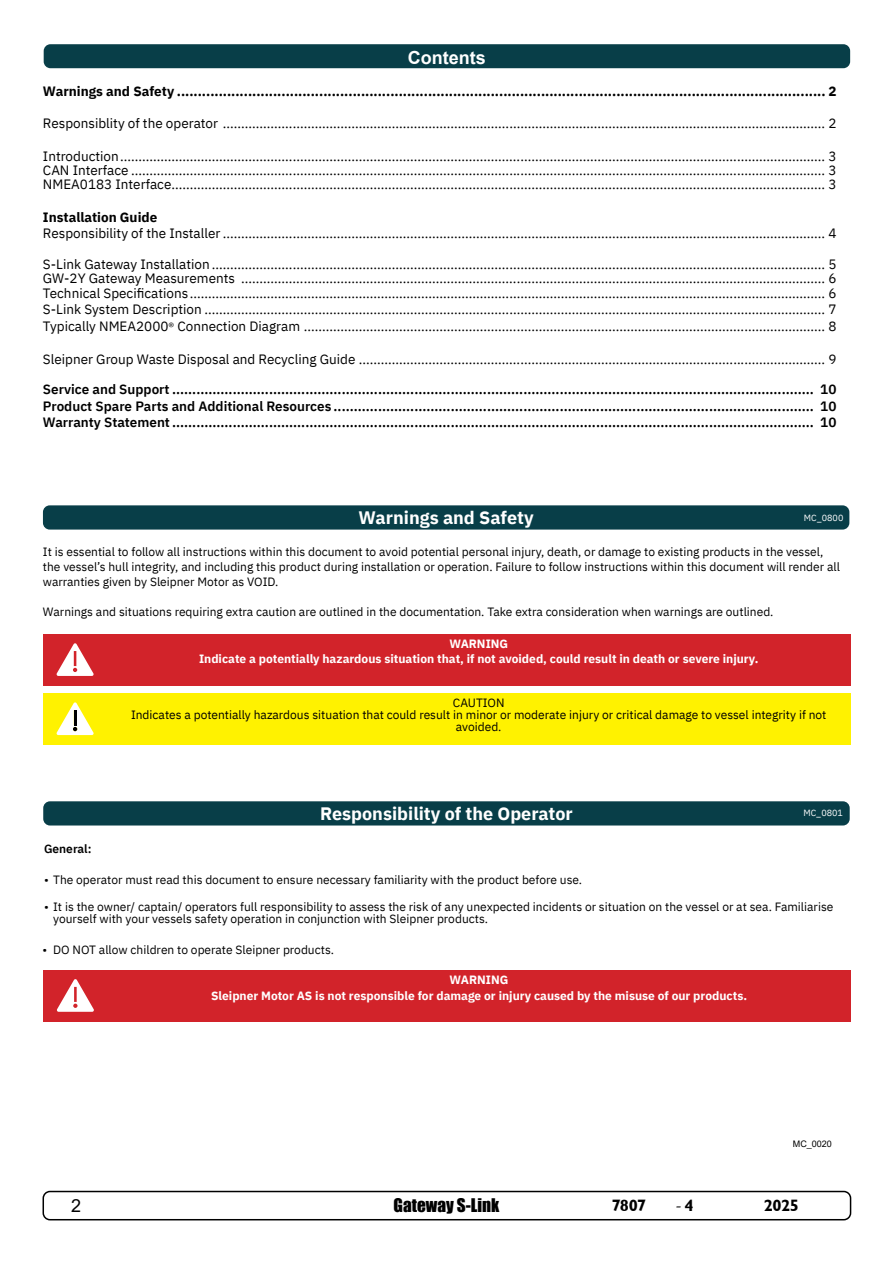
<style>
.page{position:relative;width:893px;height:1263px;background:#fff}
.page>*{position:absolute;margin:0;border:0;box-sizing:border-box;transform-origin:0 0}
.t1{font:700 18px "IBM Plex Sans";color:#fff}
.t2{font:700 18px "Arial";color:#fff}
.t3{font:18px "Minion Pro";color:#000}
.t4{font:18px "Arial";color:#000}
.t5{font:17.25px "Impact";color:#000}
.t6{font:16.5px "Garrison Sans BOLD";letter-spacing:-.03em;color:#000}
.dots_TOC{font:13.5px/14.2px "IBM Plex Sans";color:#000;text-align:justify}
.dots_TOC-2{font:600 13.5px "IBM Plex Sans";color:#000}
.dots_TOC-3{font:700 13.5px "IBM Plex Sans";color:#000}
.t7{font:12px/12px "IBM Plex Sans";color:#000}
.t8{font:700 12px/15px "IBM Plex Sans";color:#fff;text-align:center}
.t9{font:600 12px "IBM Plex Sans";color:#000}
.t10{font:9px "IBM Plex Sans";color:#fff}
.t11{font:9px "Arial";color:#000}
.s1{font-size:12px}
.s2{font-family:"Garrison Sans BOLD";font-size:16.5px}
</style>
<div class="page">
<div style="left:43px;top:634px;width:808px;height:51px;background:#d2232a"></div>
<div style="left:43px;top:693px;width:808px;height:51px;background:#fff200"></div>
<div style="left:43px;top:505px;width:806px;height:25px;background:#083e48;border-radius:7px"></div>
<svg style="left:56px;top:643px;width:38px;height:33px"></svg>
<svg style="left:56px;top:702px;width:38px;height:33px"></svg>
<div style="left:43px;top:801px;width:807px;height:24px;background:#083e48;border-radius:7px"></div>
<div style="left:43px;top:970px;width:808px;height:51px;background:#d2232a"></div>
<svg style="left:57px;top:979px;width:37px;height:33px"></svg>
<div style="left:43px;top:1191px;width:808px;height:29px;border:2px solid #000;border-radius:7px"></div>
<div style="left:44px;top:44px;width:806px;height:24px;background:#083e48;border-radius:7px"></div>
<p class="t2" style="left:408px;top:45px;width:79px">Contents</p>
<p class="dots_TOC-3" style="left:43px;top:80px;width:795px">Warnings and Safety ........................................................................................................................................................... 2</p>
<p class="dots_TOC" style="left:43px;top:115px;width:795px">Responsiblity of the operator .................................................................................................................................................................... 2</p>
<p class="dots_TOC" style="left:43px;top:148px;width:795px">Introduction................................................................................................................................................................................................ 3<br>CAN Interface ............................................................................................................................................................................................. 3<br>NMEA0183 Interface.................................................................................................................................................................................. 3</p>
<p class="dots_TOC-3" style="left:43px;top:207px;width:116px">Installation Guide</p>
<p class="dots_TOC" style="left:43px;top:225px;width:795px">Responsibility of the Installer .................................................................................................................................................................... 4</p>
<p class="dots_TOC" style="left:43px;top:256px;width:795px">S-Link Gateway Installation ....................................................................................................................................................................... 5<br>GW-2Y Gateway Measurements ............................................................................................................................................................... 6<br>Technical Specifications............................................................................................................................................................................. 6</p>
<p class="dots_TOC" style="left:43px;top:301px;width:795px">S-Link System Description ......................................................................................................................................................................... 7</p>
<p class="dots_TOC" style="left:43px;top:318px;width:795px">Typically NMEA2000<span class="s1">®</span> Connection Diagram .............................................................................................................................................. 8</p>
<p class="dots_TOC" style="left:43px;top:351px;width:795px">Sleipner Group Waste Disposal and Recycling Guide ............................................................................................................................... 9</p>
<p class="dots_TOC-2" style="left:43px;top:379px;width:795px">Service and Support ............................................................................................................................................................... 10</p>
<p class="dots_TOC-2" style="left:43px;top:395px;width:795px">Product Spare Parts and Additional Resources ....................................................................................................................... 10</p>
<p class="dots_TOC-2" style="left:43px;top:412px;width:795px">Warranty Statement ............................................................................................................................................................... 10</p>
<p class="t1" style="left:359px;top:503px;width:177px">Warnings and Safety</p>
<p class="t7" style="left:43px;top:543px;width:798px;line-height:15px">It is essential to follow all instructions within this document to avoid potential personal injury, death, or damage to existing products in the vessel, the vessel’s hull integrity, and including this product during installation or operation. Failure to follow instructions within this document will render all warranties given by Sleipner Motor as VOID.</p>
<p class="t7" style="left:43px;top:605px;width:732px">Warnings and situations requiring extra caution are outlined in the documentation. Take extra consideration when warnings are outlined.</p>
<p class="t10" style="left:804px;top:511px;width:41px">MC_0800</p>
<p class="t8" style="left:199px;top:635px;width:561px">WARNING<br>Indicate a potentially hazardous situation that, if not avoided, could result in death or severe injury.</p>
<p class="t7" style="left:131px;top:696px;width:697px;text-align:center">CAUTION<br>Indicates a potentially hazardous situation that could result in minor or moderate injury or critical damage to vessel integrity if not avoided.</p>
<p class="t1" style="left:320px;top:799px;width:254px">Responsibility of the Operator</p>
<p class="t10" style="left:803px;top:806px;width:41px">MC_0801</p>
<p class="t9" style="left:44px;top:839px;width:49px">General:</p>
<p class="t7" style="left:44px;top:872px;width:540px">• The operator must read this document to ensure necessary familiarity with the product before use.</p>
<p class="t7" style="left:53px;top:899px;width:782px;text-indent:-9px">• It is the owner/ captain/ operators full responsibility to assess the risk of any unexpected incidents or situation on the vessel or at sea. Familiarise yourself with your vessels safety operation in conjunction with Sleipner products.</p>
<p class="t7" style="left:43px;top:943px;width:293px">• DO NOT allow children to operate Sleipner products.</p>
<p class="t8" style="left:211px;top:970px;width:537px;line-height:16.5px">WARNING<br>Sleipner Motor AS is not responsible for damage or injury caused by the misuse of our products.</p>
<p class="t11" style="left:793px;top:1137px;width:41px">MC_0020</p>
<h1 class="t4" style="left:71px;top:1193px;width:12px">2</h1>
<p class="t5" style="left:394px;top:1192px;width:107px">Gateway S-Link</p>
<p class="t6" style="left:612px;top:1196px;width:36px">7807</p>
<h1 class="t3" style="left:675px;top:1193px;width:20px">-<span class="s2">4</span></h1>
<p class="t6" style="left:764px;top:1196px;width:37px">2025</p>
</div>
